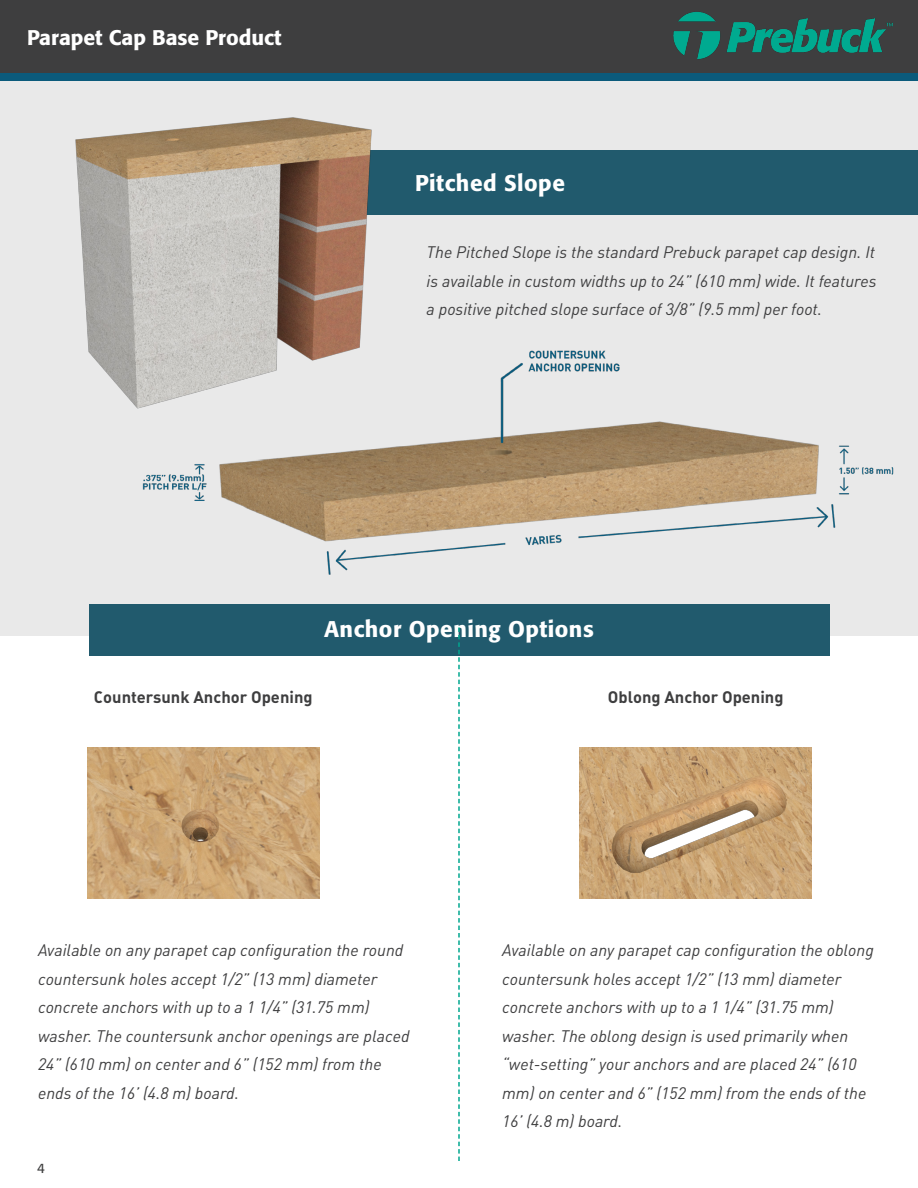
<style>
.page{position:relative;width:918px;height:1188px;background:#fff}
.page>*{position:absolute;margin:0;border:0;box-sizing:border-box;transform-origin:0 0}
.t1{font:500 22.5px "Formata Pro";letter-spacing:.02em;color:#fff}
.Product_Titles{font:500 21px "Formata Pro";color:#fff}
.t2{font:italic 16.5px/28.5px "DINOT";color:#3e3e3f}
.t3{font:700 16.5px "DINOT";color:#3e3e3f}
.t4{font:13.5px "Formata Pro";color:#3e3e3f}
</style>
<div class="page">
<div style="left:0;top:47px;width:918px;height:589px;background:#e9e9e9"></div>
<div style="left:294px;top:150px;width:624px;height:65px;background:#215a6d"></div>
<img style="left:75px;top:117px;width:297px;height:285px">
<div style="left:89px;top:604px;width:740px;height:51px;background:#215a6d"></div>
<img style="left:580px;top:747px;width:232px;height:152px">
<div style="left:0;top:0;width:918px;height:73px;background:#3e3e3f"></div>
<div style="left:0;top:73px;width:918px;height:8px;background:#0b5a7b"></div>
<img style="left:673px;top:11px;width:220px;height:49px">
<img style="left:87px;top:747px;width:232px;height:152px">
<svg style="left:458px;top:627px;width:2px;height:534px"></svg>
<img style="left:132px;top:346px;width:762px;height:229px">
<p class="Product_Titles" style="left:27px;top:24px;width:256px">Parapet Cap Base Product</p>
<p class="t1" style="left:415px;top:168px;width:151px">Pitched Slope</p>
<p class="t2" style="left:427px;top:237px;width:452px;text-align:justify">The Pitched Slope is the standard Prebuck parapet cap design. It is available in custom widths up to 24” (610 mm) wide. It features a positive pitched slope surface of 3/8” (9.5 mm) per foot.</p>
<p class="t1" style="left:324px;top:615px;width:271px">Anchor Opening Options</p>
<p class="t3" style="left:94px;top:686px;width:220px">Countersunk Anchor Opening</p>
<p class="t3" style="left:608px;top:686px;width:177px">Oblong Anchor Opening</p>
<p class="t2" style="left:38px;top:935px;width:373px">Available on any parapet cap configuration the round countersunk holes accept 1/2” (13 mm) diameter concrete anchors with up to a 1 1/4” (31.75 mm) washer. The countersunk anchor openings are placed 24” (610 mm) on center and 6” (152 mm) from the ends of the 16’ (4.8 m) board.</p>
<p class="t4" style="left:37px;top:1159px;width:9px">4</p>
<p class="t2" style="left:502px;top:935px;width:373px">Available on any parapet cap configuration the oblong countersunk holes accept 1/2” (13 mm) diameter concrete anchors with up to a 1 1/4” (31.75 mm) washer. The oblong design is used primarily when “wet-setting” your anchors and are placed 24” (610 mm) on center and 6” (152 mm) from the ends of the 16’ (4.8 m) board.</p>
</div>
